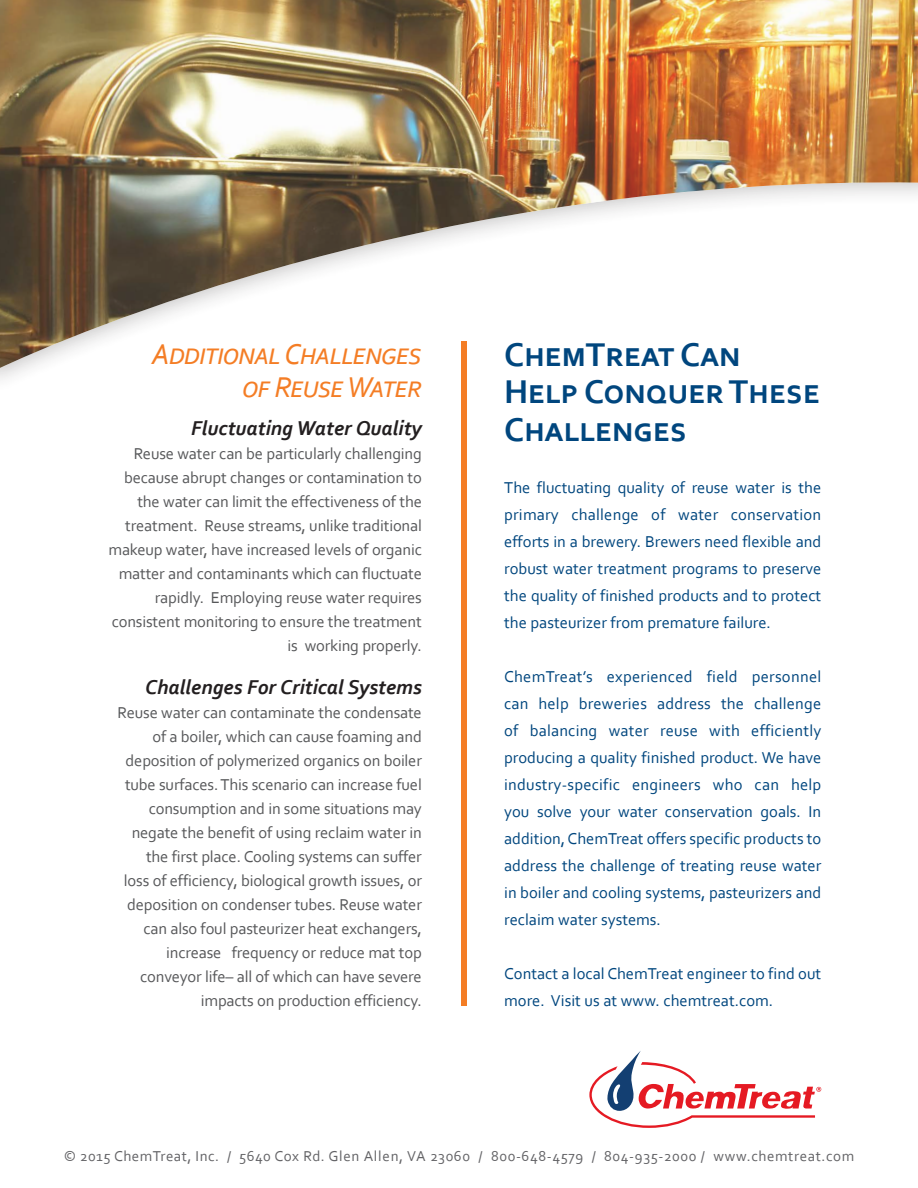
<style>
.page{position:relative;width:918px;height:1188px;background:#fff}
.page>*{position:absolute;margin:0;border:0;box-sizing:border-box;transform-origin:0 0}
.t1{font:700 34.5px/37.5px "Corbel";letter-spacing:-.01em;color:#00467e}
.t2{font:italic 30px/33px "Corbel";letter-spacing:-.03em;color:#f47d25;text-align:right}
.t3{font:italic 700 21px "Corbel";color:#231f20}
.t4{font:16.5px/24px "Corbel";letter-spacing:-.01em;color:#57585a;text-align:right}
.t5{font:16.5px/27px "Corbel";color:#00467e;text-align:justify}
.t6{font:15px "Corbel";letter-spacing:.04em;color:#636366}
</style>
<div class="page">
<img style="left:0;top:0;width:918px;height:369px">
<svg style="left:589px;top:1051px;width:232px;height:77px"></svg>
<div style="left:461px;top:342px;width:6px;height:664px;background:#f47d25"></div>
<h2 class="t2" style="left:152px;top:337px;width:272px">Additional Challenges of Reuse Water</h2>
<p class="t3" style="left:191px;top:415px;width:232px">Fluctuating Water Quality</p>
<p class="t4" style="left:108px;top:441px;width:315px">Reuse water can be particularly challenging because abrupt changes or contamination to the water can limit the effectiveness of the treatment. Reuse streams, unlike traditional makeup water, have increased levels of organic matter and contaminants which can fluctuate rapidly. Employing reuse water requires consistent monitoring to ensure the treatment is working properly.</p>
<p class="t3" style="left:145px;top:674px;width:278px">Challenges For Critical Systems</p>
<p class="t4" style="left:117px;top:700px;width:306px">Reuse water can contaminate the condensate of a boiler, which can cause foaming and deposition of polymerized organics on boiler tube surfaces. This scenario can increase fuel consumption and in some situations may negate the benefit of using reclaim water in the first place. Cooling systems can suffer loss of efficiency, biological growth issues, or deposition on condenser tubes. Reuse water can also foul pasteurizer heat exchangers, increase frequency or reduce mat top conveyor life– all of which can have severe impacts on production efficiency.</p>
<h1 class="t1" style="left:504px;top:335px;width:317px">ChemTreat Can<br>Help Conquer These<br>Challenges</h1>
<p class="t5" style="left:504px;top:474px;width:319px">The fluctuating quality of reuse water is the primary challenge of water conservation efforts in a brewery. Brewers need flexible and robust water treatment programs to preserve the quality of finished products and to protect the pasteurizer from premature failure.</p>
<p class="t5" style="left:504px;top:663px;width:319px">ChemTreat’s experienced field personnel can help breweries address the challenge of balancing water reuse with efficiently producing a quality finished product. We have industry-specific engineers who can help you solve your water conservation goals. In addition, ChemTreat offers specific products to address the challenge of treating reuse water in boiler and cooling systems, pasteurizers and reclaim water systems.</p>
<p class="t5" style="left:504px;top:960px;width:319px">Contact a local ChemTreat engineer to find out more. Visit us at www. chemtreat.com.</p>
<p class="t6" style="left:64px;top:1147px;width:792px">© 2015 ChemTreat, Inc. / 5640 Cox Rd. Glen Allen, VA 23060 / 800-648-4579 / 804-935-2000 / www.chemtreat.com</p>
</div>
